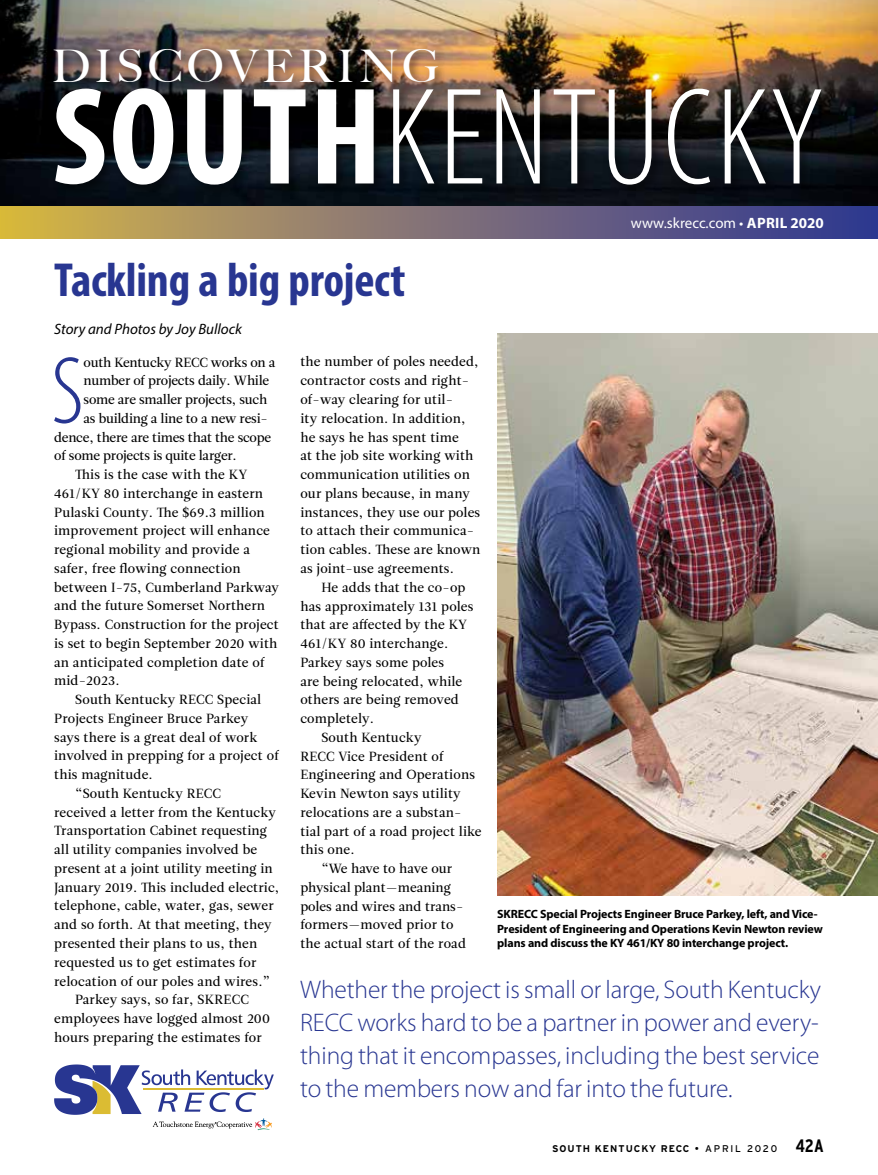
<style>
.page{position:relative;width:878px;height:1175px;background:#fff}
.page>*{position:absolute;margin:0;border:0;box-sizing:border-box;transform-origin:0 0}
.t1{font:300 condensed 139.5px "Myriad Pro";letter-spacing:.02em;color:#fff}
.t2{font:300 condensed 96.6px "Myriad Pro";color:#283691}
.t3{font:700 condensed 48px "Myriad Pro";letter-spacing:-.005em;color:#283691}
.t4{font:500 45px "Big Caslon";letter-spacing:.095em;color:#fff}
.t5{font:300 25.5px/33px "Myriad Pro";letter-spacing:-.005em;color:#283691;text-align:justify}
.t6{font:italic 15px "Myriad Pro";color:#000}
.t7{font:15px "Myriad Pro";color:#fff}
.t8{font:13.2px/18.8px "Leitura Roman 2";letter-spacing:.015em;color:#000}
.t9{font:13.2px "Leitura Roman 2";letter-spacing:-.015em;color:#000}
.t10{font:13.2px "Leitura Roman 2";letter-spacing:-.005em;color:#000}
.t11{font:700 12px/14.4px "Myriad Pro";letter-spacing:-.01em;color:#000}
.t12{font:700 9.75px "Interstate";letter-spacing:.1em;color:#000}
.s1{font-weight:700}
.s2{font-weight:400}
.s3{font-stretch:condensed;font-size:18px}
</style>
<div class="page">
<svg style="left:54px;top:1064px;width:220px;height:66px"></svg>
<img style="left:0;top:0;width:878px;height:206px">
<div style="left:53px;top:86px;width:780px;height:111px;background:#000;opacity:.5"></div>
<div style="left:51px;top:44px;width:396px;height:49px;background:#000;opacity:.5"></div>
<svg style="left:0;top:206px;width:878px;height:33px;background:#817372"></svg>
<img style="left:497px;top:333px;width:381px;height:562px">
<h3 class="t4" style="left:52px;top:29px;width:389px">DISCOVERING</h3>
<h1 class="t1" style="left:52px;top:55px;width:773px"><span class="s1">SOUTH</span>KENTUCKY</h1>
<p class="t7" style="left:631px;top:214px;width:194px">www.skrecc.com • <span class="s1">APRIL 2020</span></p>
<h3 class="t3" style="left:54px;top:250px;width:353px">Tackling a big project</h3>
<p class="t6" style="left:54px;top:320px;width:189px">Story and Photos by Joy Bullock</p>
<h2 class="t2" style="left:51px;top:334px;width:34px">S</h2>
<p class="t9" style="left:84px;top:357px;width:193px">outh Kentucky RECC works on a</p>
<p class="t8" style="left:300px;top:354px;width:181px">the number of poles needed, contractor costs and right&shy;of-way clearing for util-<br>ity relocation. In addition, he says he has spent time<br>at the job site working with communication utilities on our plans because, in many instances, they use our poles to attach their communica&shy;tion cables. These are known as joint-use agreements.</p>
<p class="t8" style="left:321px;top:579px;width:146px">He adds that the co-op</p>
<p class="t8" style="left:300px;top:598px;width:174px">has approximately 131 poles</p>
<p class="t8" style="left:300px;top:617px;width:168px">that are affected by the KY</p>
<p class="t8" style="left:300px;top:636px;width:149px">461/KY 80 interchange.</p>
<p class="t8" style="left:300px;top:654px;width:145px">Parkey says some poles</p>
<p class="t8" style="left:300px;top:673px;width:163px">are being relocated, while</p>
<p class="t8" style="left:300px;top:692px;width:160px">others are being removed</p>
<p class="t8" style="left:300px;top:711px;width:75px">completely.</p>
<p class="t8" style="left:321px;top:729px;width:102px">South Kentucky</p>
<p class="t8" style="left:300px;top:748px;width:145px">RECC Vice President of</p>
<p class="t8" style="left:300px;top:767px;width:176px">Engineering and Operations</p>
<p class="t8" style="left:300px;top:786px;width:162px">Kevin Newton says utility</p>
<p class="t8" style="left:300px;top:804px;width:163px">relocations are a substan-</p>
<p class="t8" style="left:300px;top:823px;width:183px">tial part of a road project like</p>
<p class="t8" style="left:300px;top:842px;width:56px">this one.</p>
<p class="t10" style="left:321px;top:863px;width:132px">“We have to have our</p>
<p class="t8" style="left:300px;top:879px;width:152px">physical plant—meaning</p>
<p class="t8" style="left:300px;top:898px;width:164px">poles and wires and trans-</p>
<p class="t8" style="left:300px;top:917px;width:155px">formers—moved prior to</p>
<p class="t8" style="left:300px;top:936px;width:167px">the actual start of the road</p>
<h3 class="t5" style="left:300px;top:972px;width:522px">Whether the project is small or large, South Kentucky RECC works hard to be a partner in power and every&shy;thing that it encompasses, including the best service to the members now and far into the future.</h3>
<p class="t9" style="left:84px;top:376px;width:187px">number of projects daily. While</p>
<p class="t9" style="left:84px;top:395px;width:185px">some are smaller projects, such</p>
<p class="t9" style="left:84px;top:413px;width:186px">as building a line to a new resi-</p>
<p class="t9" style="left:54px;top:432px;width:219px">dence, there are times that the scope</p>
<p class="t9" style="left:54px;top:451px;width:184px">of some projects is quite larger.</p>
<p class="t8" style="left:75px;top:467px;width:173px">This is the case with the KY</p>
<p class="t8" style="left:54px;top:486px;width:210px">461/KY 80 interchange in eastern</p>
<p class="t8" style="left:54px;top:504px;width:212px">Pulaski County. The $69.3 million</p>
<p class="t8" style="left:54px;top:523px;width:217px">improvement project will enhance</p>
<p class="t8" style="left:54px;top:542px;width:197px">regional mobility and provide a</p>
<p class="t8" style="left:54px;top:561px;width:188px">safer, free flowing connection</p>
<p class="t8" style="left:54px;top:579px;width:226px">between I-75, Cumberland Parkway</p>
<p class="t8" style="left:54px;top:598px;width:212px">and the future Somerset Northern</p>
<p class="t8" style="left:54px;top:617px;width:226px">Bypass. Construction for the project</p>
<p class="t8" style="left:54px;top:636px;width:225px">is set to begin September 2020 with</p>
<p class="t8" style="left:54px;top:654px;width:212px">an anticipated completion date of</p>
<p class="t8" style="left:54px;top:673px;width:67px">mid-2023.</p>
<p class="t8" style="left:75px;top:692px;width:187px">South Kentucky RECC Special</p>
<p class="t8" style="left:54px;top:711px;width:196px">Projects Engineer Bruce Parkey</p>
<p class="t8" style="left:54px;top:729px;width:205px">says there is a great deal of work</p>
<p class="t8" style="left:54px;top:748px;width:226px">involved in prepping for a project of</p>
<p class="t8" style="left:54px;top:767px;width:100px">this magnitude.</p>
<p class="t8" style="left:75px;top:785px;width:147px">“South Kentucky RECC</p>
<p class="t8" style="left:54px;top:804px;width:223px">received a letter from the Kentucky</p>
<p class="t8" style="left:54px;top:823px;width:214px">Transportation Cabinet requesting</p>
<p class="t8" style="left:54px;top:842px;width:205px">all utility companies involved be</p>
<p class="t8" style="left:54px;top:860px;width:220px">present at a joint utility meeting in</p>
<p class="t8" style="left:54px;top:879px;width:227px">January 2019. This included electric,</p>
<p class="t8" style="left:54px;top:898px;width:221px">telephone, cable, water, gas, sewer</p>
<p class="t8" style="left:54px;top:917px;width:219px">and so forth. At that meeting, they</p>
<p class="t8" style="left:54px;top:935px;width:205px">presented their plans to us, then</p>
<p class="t8" style="left:54px;top:954px;width:204px">requested us to get estimates for</p>
<p class="t8" style="left:54px;top:973px;width:217px">relocation of our poles and wires.”</p>
<p class="t8" style="left:75px;top:992px;width:175px">Parkey says, so far, SKRECC</p>
<p class="t8" style="left:54px;top:1010px;width:217px">employees have logged almost 200</p>
<p class="t8" style="left:54px;top:1029px;width:209px">hours preparing the estimates for</p>
<p class="t11" style="left:497px;top:906px;width:327px">SKRECC Special Projects Engineer Bruce Parkey, left, and Vice-<br>President of Engineering and Operations Kevin Newton review plans and discuss the KY 461/KY 80 interchange project.</p>
<p class="t12" style="left:552px;top:1143px;width:273px">SOUTH KENTUCKY RECC <span class="s2">• APRIL 2020</span> <span class="s3">42A</span></p>
</div>
